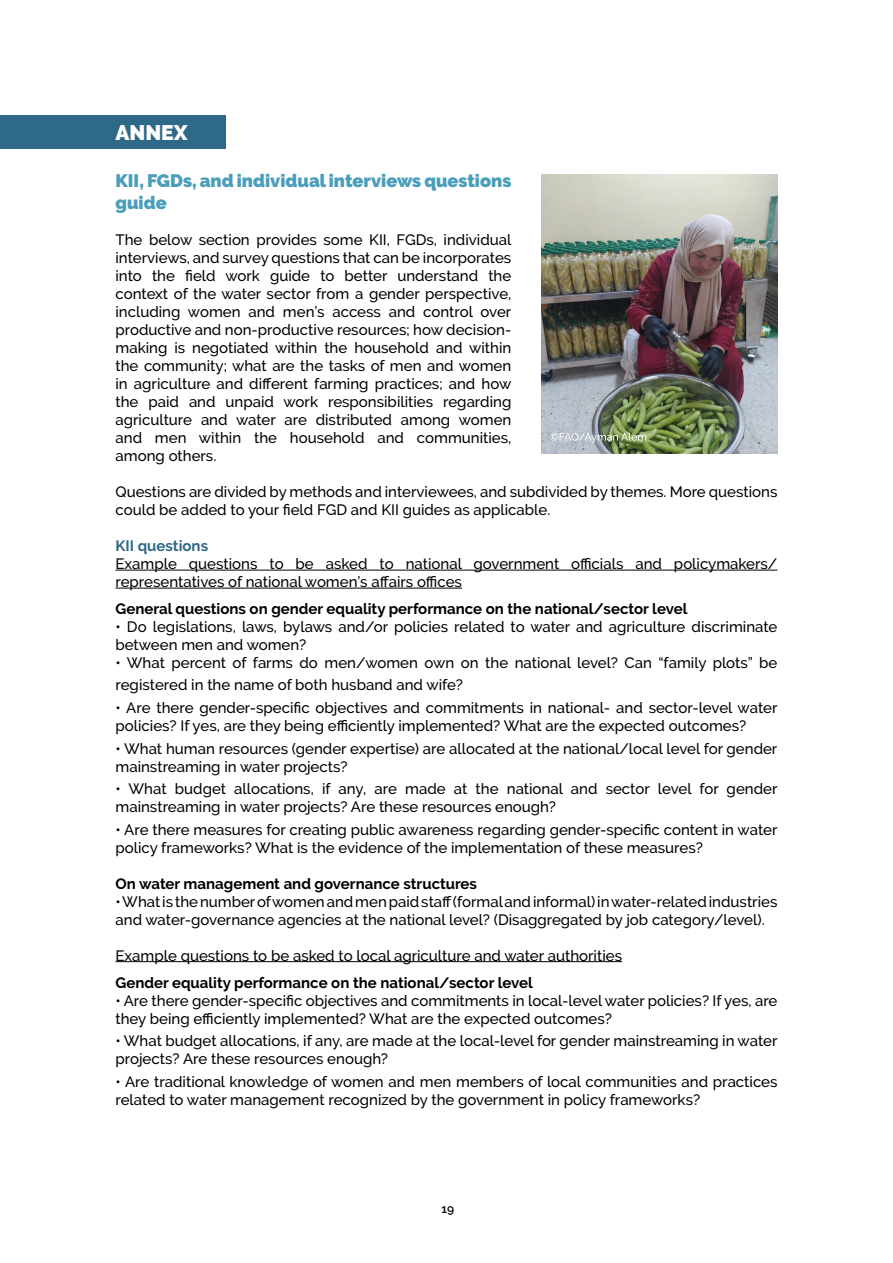
<style>
.page{position:relative;width:893px;height:1263px;background:#fff}
.page>*{position:absolute;margin:0;border:0;box-sizing:border-box;transform-origin:0 0}
.t1{font:900 21px "Raleway";color:#fff}
.t2{font:900 18px/21.6px "Raleway";color:#4a9eba}
.t3{font:500 15px/18px "Raleway";color:#000}
.t4{font:700 15px "Raleway";color:#000}
.t5{font:700 15px "Raleway";color:#2e6987}
.t6{font:600 12px "Raleway";color:#000}
</style>
<div class="page">
<hr style="left:116px;top:570px;width:661px;height:1px;background:#000">
<hr style="left:116px;top:588px;width:346px;height:1px;background:#000">
<hr style="left:116px;top:961px;width:506px;height:1px;background:#000">
<div style="left:0;top:116px;width:225px;height:33px;background:#2e6987"></div>
<img style="left:541px;top:175px;width:236px;height:278px">
<svg style="left:550px;top:433px;width:96px;height:10px"></svg>
<h1 class="t1" style="left:116px;top:121px;width:74px">ANNEX</h1>
<p class="t2" style="left:116px;top:170px;width:397px">KII, FGDs, and individual interviews questions guide</p>
<p class="t3" style="left:116px;top:231px;width:397px;text-align:justify">The below section provides some KII, FGDs, individual interviews, and survey questions that can be incorporates into the field work guide to better understand the context of the water sector from a gender perspective, including women and men’s access and control over productive and non-productive resources; how decision&shy;making is negotiated within the household and within the community; what are the tasks of men and women in agriculture and different farming practices; and how the paid and unpaid work responsibilities regarding agriculture and water are distributed among women and men within the household and communities, among others.</p>
<p class="t3" style="left:116px;top:483px;width:663px">Questions are divided by methods and interviewees, and subdivided by themes. More questions could be added to your field FGD and KII guides as applicable.</p>
<p class="t5" style="left:116px;top:537px;width:94px">KII questions</p>
<p class="t3" style="left:116px;top:555px;width:663px">Example questions to be asked to national government officials and policymakers/ representatives of national women’s affairs offices</p>
<p class="t4" style="left:116px;top:600px;width:573px">General questions on gender equality performance on the national/sector level</p>
<p class="t3" style="left:116px;top:618px;width:663px">• Do legislations, laws, bylaws and/or policies related to water and agriculture discriminate between men and women?</p>
<p class="t3" style="left:116px;top:651px;width:663px;line-height:22.5px">• What percent of farms do men/women own on the national level? Can “family plots” be registered in the name of both husband and wife?</p>
<p class="t3" style="left:116px;top:699px;width:663px">• Are there gender-specific objectives and commitments in national- and sector-level water policies? If yes, are they being efficiently implemented? What are the expected outcomes?</p>
<p class="t3" style="left:116px;top:739px;width:663px">• What human resources (gender expertise) are allocated at the national/local level for gender mainstreaming in water projects?</p>
<p class="t3" style="left:116px;top:780px;width:663px">• What budget allocations, if any, are made at the national and sector level for gender mainstreaming in water projects? Are these resources enough?</p>
<p class="t3" style="left:116px;top:820px;width:663px">• Are there measures for creating public awareness regarding gender-specific content in water policy frameworks? What is the evidence of the implementation of these measures?</p>
<p class="t4" style="left:116px;top:875px;width:363px">On water management and governance structures</p>
<p class="t3" style="left:116px;top:892px;width:663px">• What is the number of women and men paid staff (formal and informal) in water-related industries and water-governance agencies at the national level? (Disaggregated by job category/level).</p>
<p class="t3" style="left:116px;top:946px;width:508px">Example questions to be asked to local agriculture and water authorities</p>
<p class="t4" style="left:116px;top:974px;width:419px">Gender equality performance on the national/sector level</p>
<p class="t3" style="left:116px;top:991px;width:663px">• Are there gender-specific objectives and commitments in local-level water policies? If yes, are they being efficiently implemented? What are the expected outcomes?</p>
<p class="t3" style="left:116px;top:1032px;width:663px">• What budget allocations, if any, are made at the local-level for gender mainstreaming in water projects? Are these resources enough?</p>
<p class="t3" style="left:116px;top:1072px;width:663px">• Are traditional knowledge of women and men members of local communities and practices related to water management recognized by the government in policy frameworks?</p>
<p class="t6" style="left:442px;top:1202px;width:14px">19</p>
</div>
